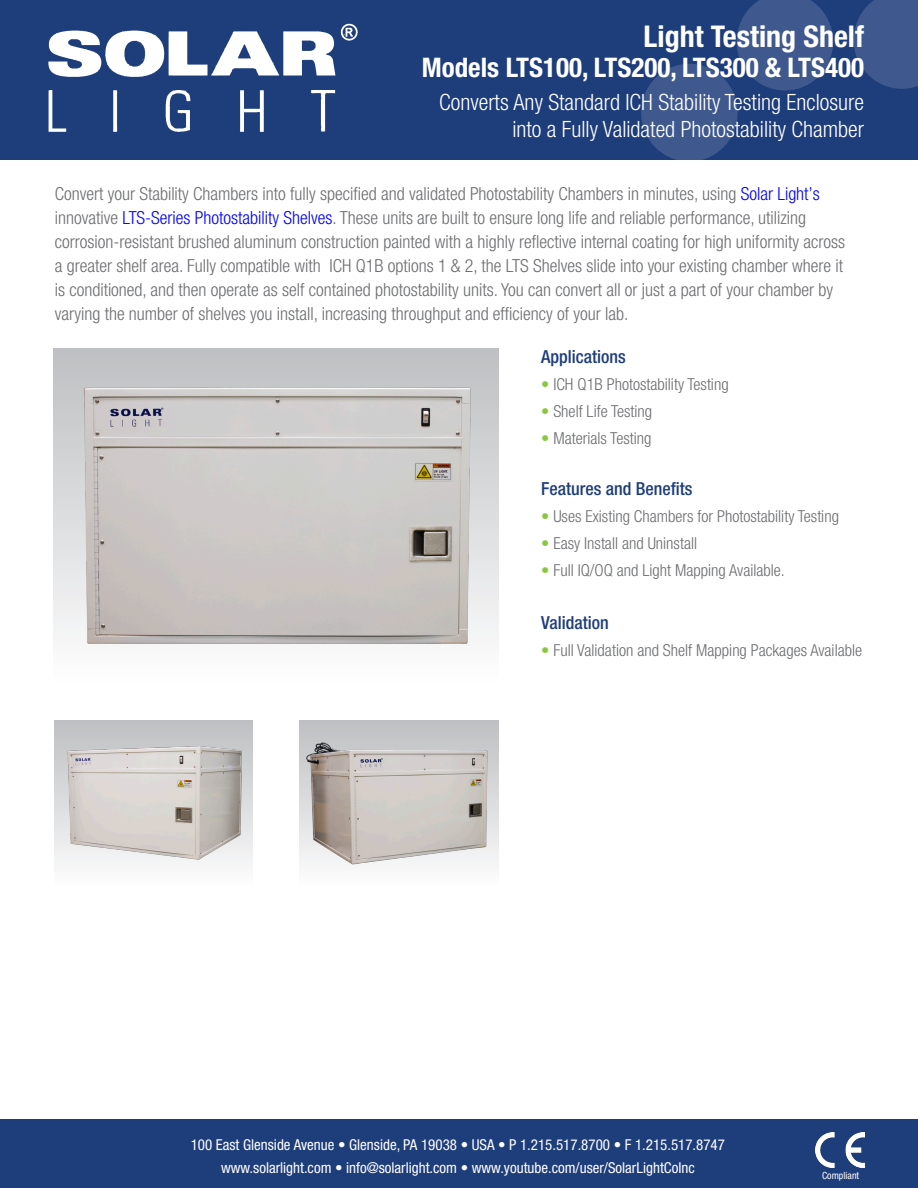
<style>
.page{position:relative;width:918px;height:1188px;background:#fff}
.page>*{position:absolute;margin:0;border:0;box-sizing:border-box;transform-origin:0 0}
.t1{font:700 condensed 30px "Helvetica Neue";color:#fff}
.t2{font:700 condensed 27px "Helvetica Neue";color:#fff}
.t3{font:300 condensed 22.5px "Helvetica Neue";color:#fff}
.t4{font:300 condensed 18px/24px "Helvetica Neue";color:#6c6d70}
.t5{font:500 condensed 18px "Helvetica Neue";color:#1e3d7b}
.t6{font:300 condensed 16.5px "Helvetica Neue";color:#6c6d70}
.t7{font:condensed 15px "Helvetica Neue";color:#fff}
.t8{font:condensed 9.9px "Helvetica Neue";color:#fff}
.s1{color:#00f}
.s2{color:#8bc63e}
</style>
<div class="page">
<div style="left:0;top:0;width:918px;height:159px;background:#1e3d7b"></div>
<svg style="left:614px;top:0;width:304px;height:160px"></svg>
<img style="left:48px;top:23px;width:310px;height:109px">
<div style="left:0;top:1119px;width:918px;height:69px;background:#1e3d7b"></div>
<img style="left:816px;top:1132px;width:49px;height:35px">
<div style="left:53px;top:349px;width:445px;height:340px;background:linear-gradient(to bottom,#bdbfc1,#fefeff)"></div>
<img style="left:76px;top:385px;width:414px;height:304px">
<div style="left:54px;top:720px;width:198px;height:13px;background:#c1c2c4"></div>
<div style="left:300px;top:720px;width:198px;height:170px;background:linear-gradient(to bottom,#bdbfc1,#fefefe)"></div>
<img style="left:54px;top:733px;width:199px;height:131px">
<img style="left:299px;top:738px;width:197px;height:136px">
<p class="t1" style="left:644px;top:18px;width:222px">Light Testing Shelf</p>
<p class="t2" style="left:422px;top:51px;width:444px">Models LTS100, LTS200, LTS300 &amp; LTS400</p>
<p class="t3" style="left:439px;top:89px;width:426px">Converts Any Standard ICH Stability Testing Enclosure</p>
<p class="t3" style="left:512px;top:116px;width:353px">into a Fully Validated Photostability Chamber</p>
<p class="t4" style="left:55px;top:181px;width:792px">Convert your Stability Chambers into fully specified and validated Photostability Chambers in minutes, using <span class="s1">Solar Light’s </span>innovative <span class="s1">LTS-Series Photostability Shelves</span>. These units are built to ensure long life and reliable performance, utilizing corrosion-resistant brushed aluminum construction painted with a highly reflective internal coating for high uniformity across a greater shelf area. Fully compatible with ICH Q1B options 1 &amp; 2, the LTS Shelves slide into your existing chamber where it is conditioned, and then operate as self contained photostability units. You can convert all or just a part of your chamber by varying the number of shelves you install, increasing throughput and efficiency of your lab.</p>
<p class="t5" style="left:541px;top:345px;width:86px">Applications</p>
<p class="t6" style="left:541px;top:374px;width:189px"><span class="s2">•</span> ICH Q1B Photostability Testing</p>
<p class="t6" style="left:541px;top:401px;width:113px"><span class="s2">•</span> Shelf Life Testing</p>
<p class="t6" style="left:541px;top:428px;width:112px"><span class="s2">•</span> Materials Testing</p>
<p class="t5" style="left:541px;top:478px;width:153px">Features and Benefits</p>
<p class="t6" style="left:541px;top:506px;width:299px"><span class="s2">•</span> Uses Existing Chambers for Photostability Testing</p>
<p class="t6" style="left:541px;top:533px;width:157px"><span class="s2">•</span> Easy Install and Uninstall</p>
<p class="t6" style="left:541px;top:560px;width:245px"><span class="s2">•</span> Full IQ/OQ and Light Mapping Available.</p>
<p class="t5" style="left:541px;top:612px;width:69px">Validation</p>
<p class="t6" style="left:541px;top:641px;width:323px"><span class="s2">•</span> Full Validation and Shelf Mapping Packages Available</p>
<p class="t7" style="left:191px;top:1136px;width:536px">100 East Glenside Avenue • Glenside, PA 19038 • USA • P 1.215.517.8700 • F 1.215.517.8747</p>
<p class="t7" style="left:221px;top:1159px;width:475px">www.solarlight.com • info@solarlight.com • www.youtube.com/user/SolarLightCoInc</p>
<p class="t8" style="left:822px;top:1170px;width:39px">Compliant</p>
</div>
